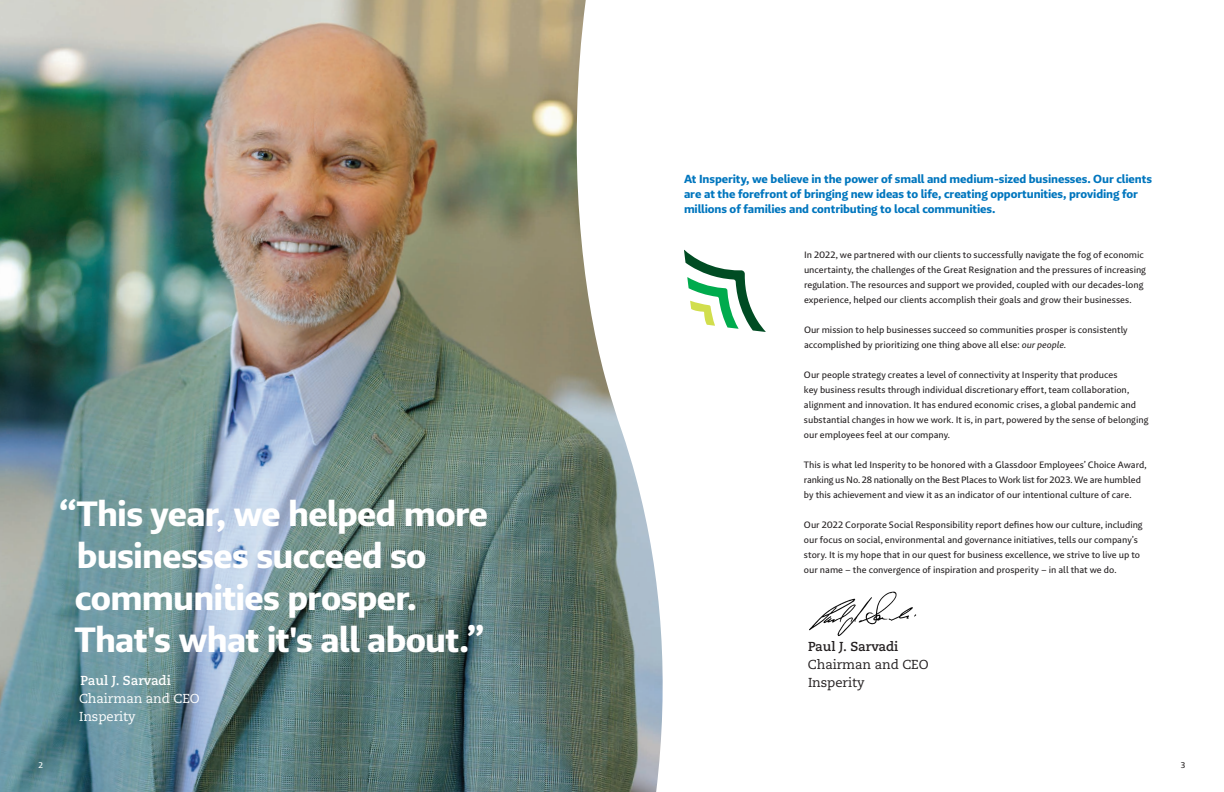
<style>
.page{position:relative;width:1224px;height:792px;background:#fff}
.page>*{position:absolute;margin:0;border:0;box-sizing:border-box;transform-origin:0 0}
.Intro1{font:36px/42px "Brando Sans Bold LF";letter-spacing:-.02em;color:#fff}
.t1{font:13px/18px "Caecilia LT Std";letter-spacing:-.005em;color:#fff}
.t2{font:13px/18px "Caecilia LT Std";letter-spacing:-.005em;color:#231f20}
.Intro1-2{font:700 13px "Caecilia LT Std";letter-spacing:-.005em;color:#231f20}
.P1{font:12px/15px "Brando Sans Bold LF";letter-spacing:-.01em;color:#0076be}
.P1-2{font:9.5px/15px "Brando Sans Text LF";color:#231f20}
.P1-3{font:8.5px "Brando Sans Text LF";color:#fff}
.t3{font:8.5px "Brando Sans Text LF";color:#231f20}
.s1{font-weight:700}
.s2{font-family:"Brando Sans Text Italic LF"}
</style>
<div class="page">
<img style="left:809px;top:591px;width:107px;height:46px">
<img style="left:0;top:0;width:663px;height:792px">
<svg style="left:684px;top:250px;width:82px;height:82px"></svg>
<p class="Intro1" style="left:75px;top:492px;width:415px;text-indent:-16px">“This year, we helped more businesses succeed so communities prosper.<br>That's what it's all about.”</p>
<p class="t1" style="left:79px;top:671px;width:122px"><span class="s1">Paul J. Sarvadi<br></span>Chairman and CEO<br>Insperity</p>
<p class="P1" style="left:684px;top:171px;width:469px">At Insperity, we believe in the power of small and medium-sized businesses. Our clients are at the forefront of bringing new ideas to life, creating opportunities, providing for millions of families and contributing to local communities.</p>
<p class="P1-2" style="left:804px;top:247px;width:344px">In 2022, we partnered with our clients to successfully navigate the fog of economic uncertainty, the challenges of the Great Resignation and the pressures of increasing regulation. The resources and support we provided, coupled with our decades-long experience, helped our clients accomplish their goals and grow their businesses.</p>
<p class="P1-2" style="left:804px;top:322px;width:325px">Our mission to help businesses succeed so communities prosper is consistently accomplished by prioritizing one thing above all else: <span class="s2">our people</span>.</p>
<p class="P1-2" style="left:804px;top:367px;width:346px">Our people strategy creates a level of connectivity at Insperity that produces<br>key business results through individual discretionary effort, team collaboration, alignment and innovation. It has endured economic crises, a global pandemic and substantial changes in how we work. It is, in part, powered by the sense of belonging our employees feel at our company.</p>
<p class="P1-2" style="left:804px;top:457px;width:344px">This is what led Insperity to be honored with a Glassdoor Employees’ Choice Award, ranking us No. 28 nationally on the Best Places to Work list for 2023. We are humbled by this achievement and view it as an indicator of our intentional culture of care.</p>
<p class="P1-2" style="left:804px;top:517px;width:340px">Our 2022 Corporate Social Responsibility report defines how our culture, including our focus on social, environmental and governance initiatives, tells our company’s story. It is my hope that in our quest for business excellence, we strive to live up to our name – the convergence of inspiration and prosperity – in all that we do.</p>
<p class="Intro1-2" style="left:808px;top:639px;width:92px">Paul J. Sarvadi</p>
<p class="t2" style="left:808px;top:656px;width:122px">Chairman and CEO<br>Insperity</p>
<p class="P1-3" style="left:39px;top:760px;width:6px">2</p>
<p class="t3" style="left:1181px;top:760px;width:6px">3</p>
</div>
